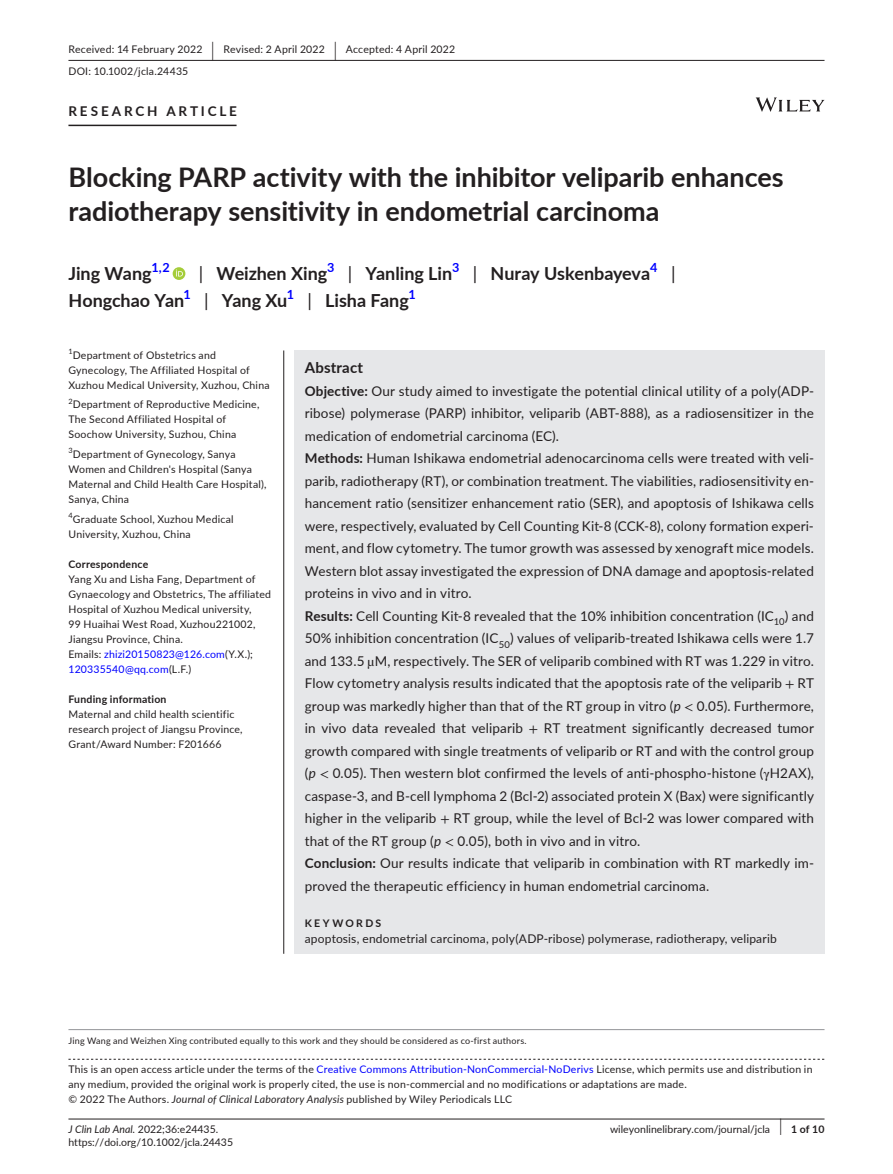
<style>
.page{position:relative;width:893px;height:1174px;background:#fff}
.page>*{position:absolute;margin:0;border:0;box-sizing:border-box;transform-origin:0 0}
.t1{font:700 27px/34.5px "Lato";letter-spacing:-.005em;color:#231f20}
.t2{font:700 18px "Lato";letter-spacing:-.005em;color:#231f20}
.t3{font:18px "Lato";color:#231f20}
.t4{font:700 15px "Lato";letter-spacing:.015em;color:#231f20}
.t5{font:13.5px/22.5px "Lato";letter-spacing:.01em;color:#231f20}
.t6{font:700 13.5px "Lato";letter-spacing:.21em;color:#231f20}
.t7{font:700 12.6px "Lato";color:#00f}
.t8{font:12px "Lato";letter-spacing:.015em;color:#231f20}
.t9{font:10.5px/15px "Lato";letter-spacing:.02em;color:#231f20}
.t10{font:10.5px "Lato";color:#231f20}
.t11{font:700 10.5px "Lato";letter-spacing:.02em;color:#231f20}
.t12{font:700 10.5px "Lato";letter-spacing:.22em;color:#231f20}
.t13{font:9px "Lato";letter-spacing:.025em;color:#231f20}
.t14{font:7.35px "Lato";color:#231f20}
.s1{font-size:19.65px}
.s2{font-weight:400}
.s3{color:#00f}
.s4{font-weight:700}
.s5{font-family:"STIX"}
.s6{font-style:italic}
.s7{font-weight:400;font-size:17.4px}
</style>
<div class="page">
<hr style="left:68px;top:1118px;width:756px;height:1px;background:#231f20">
<svg style="left:756px;top:97px;width:68px;height:15px"></svg>
<hr style="left:68px;top:60px;width:756px;height:1px;background:#231f20">
<hr style="left:68px;top:125px;width:169px;height:1px;background:#231f20">
<svg style="left:173px;top:267px;width:12px;height:13px"></svg>
<svg style="left:176px;top:269px;width:7px;height:7px"></svg>
<svg style="left:68px;top:1058px;width:756px;height:1px"></svg>
<hr style="left:68px;top:1029px;width:756px;height:1px;background:#939598">
<div style="left:294px;top:350px;width:530px;height:603px;background:#e6e7e9"></div>
<hr style="left:283px;top:350px;width:1px;height:603px;background:#231f20">
<p class="t9" style="left:68px;top:38px;width:388px;line-height:21.8px">Received: 14 February 2022 <span class="s1">|</span> Revised: 2 April 2022 <span class="s1">|</span> Accepted: 4 April 2022<br>DOI: 10.1002/jcla.24435</p>
<p class="t6" style="left:68px;top:101px;width:170px">RESEARCH ARTICLE</p>
<h1 class="t1" style="left:68px;top:159px;width:717px">Blocking PARP activity with the inhibitor veliparib enhances radiotherapy sensitivity in endometrial carcinoma</h1>
<h2 class="t2" style="left:68px;top:260px;width:85px">Jing Wang</h2>
<p class="t7" style="left:151px;top:258px;width:20px">1,2</p>
<h2 class="t2" style="left:199px;top:260px;width:130px"><span class="s2">|</span> Weizhen Xing</h2>
<p class="t7" style="left:327px;top:258px;width:9px">3</p>
<h2 class="t2" style="left:348px;top:260px;width:106px"><span class="s2">|</span> Yanling Lin</h2>
<p class="t7" style="left:452px;top:258px;width:9px">3</p>
<h2 class="t2" style="left:473px;top:260px;width:179px"><span class="s2">|</span> Nuray Uskenbayeva</h2>
<p class="t7" style="left:650px;top:258px;width:9px">4</p>
<h2 class="t3" style="left:671px;top:260px;width:6px">|</h2>
<h2 class="t2" style="left:68px;top:287px;width:117px">Hongchao Yan</h2>
<p class="t7" style="left:183px;top:285px;width:9px">1</p>
<h2 class="t2" style="left:204px;top:287px;width:85px"><span class="s2">|</span> Yang Xu</h2>
<p class="t7" style="left:287px;top:285px;width:9px">1</p>
<h2 class="t2" style="left:308px;top:287px;width:103px"><span class="s2">|</span> Lisha Fang</h2>
<p class="t7" style="left:409px;top:285px;width:9px">1</p>
<p class="t14" style="left:68px;top:346px;width:6px">1</p>
<p class="t9" style="left:68px;top:347px;width:203px;text-indent:4px">Department of Obstetrics and<br>Gynecology, The Affiliated Hospital of<br>Xuzhou Medical University, Xuzhou, China</p>
<p class="t14" style="left:68px;top:396px;width:6px">2</p>
<p class="t9" style="left:68px;top:397px;width:192px;text-indent:4px">Department of Reproductive Medicine,<br>The Second Affiliated Hospital of<br>Soochow University, Suzhou, China</p>
<p class="t9" style="left:68px;top:446px;width:199px"><sup>3</sup>Department of Gynecology, Sanya<br>Women and Children's Hospital (Sanya<br>Maternal and Child Health Care Hospital),<br>Sanya, China</p>
<p class="t9" style="left:68px;top:511px;width:167px"><sup>4</sup>Graduate School, Xuzhou Medical<br>University, Xuzhou, China</p>
<p class="t11" style="left:68px;top:556px;width:81px">Correspondence</p>
<p class="t9" style="left:68px;top:571px;width:204px">Yang Xu and Lisha Fang, Department of Gynaecology and Obstetrics, The affiliated Hospital of Xuzhou Medical university,<br>99 Huaihai West Road, Xuzhou221002, Jiangsu Province, China.<br>Emails: <span class="s3">zhizi20150823@126.com</span>(Y.X.); <span class="s3">120335540@qq.com</span>(L.F.)</p>
<p class="t11" style="left:68px;top:691px;width:100px">Funding information</p>
<p class="t9" style="left:68px;top:706px;width:176px">Maternal and child health scientific research project of Jiangsu Province,<br>Grant/Award Number: F201666</p>
<p class="t4" style="left:305px;top:356px;width:60px">Abstract</p>
<p class="t5" style="left:305px;top:379px;width:511px"><span class="s4">Objective:</span> Our study aimed to investigate the potential clinical utility of a poly(ADP&shy;ribose) polymerase (PARP) inhibitor, veliparib (ABT-888), as a radiosensitizer in the medication of endometrial carcinoma (EC).<br><span class="s4">Methods:</span> Human Ishikawa endometrial adenocarcinoma cells were treated with veli&shy;parib, radiotherapy (RT), or combination treatment. The viabilities, radiosensitivity en&shy;hancement ratio (sensitizer enhancement ratio (SER), and apoptosis of Ishikawa cells were, respectively, evaluated by Cell Counting Kit-8 (CCK-8), colony formation experi&shy;ment, and flow cytometry. The tumor growth was assessed by xenograft mice models.<br>Western blot assay investigated the expression of DNA damage and apoptosis-related proteins in vivo and in vitro.<br><span class="s4">Results:</span> Cell Counting Kit-8 revealed that the 10% inhibition concentration (IC<sub>10</sub>) and 50% inhibition concentration (IC<sub>50</sub>) values of veliparib-treated Ishikawa cells were 1.7 and 133.5 <span class="s5">µ</span>M, respectively. The SER of veliparib combined with RT was 1.229 in vitro.<br>Flow cytometry analysis results indicated that the apoptosis rate of the veliparib <span class="s5">+</span> RT group was markedly higher than that of the RT group in vitro (<span class="s6">p</span> <span class="s5">&lt;</span> 0.05). Furthermore, in vivo data revealed that veliparib <span class="s5">+</span> RT treatment significantly decreased tumor growth compared with single treatments of veliparib or RT and with the control group (<span class="s6">p</span> <span class="s5">&lt;</span> 0.05). Then western blot confirmed the levels of anti-phospho-histone (<span class="s5">γ</span>H2AX), caspase-3, and B-cell lymphoma 2 (Bcl-2) associated protein X (Bax) were significantly higher in the veliparib <span class="s5">+</span> RT group, while the level of Bcl-2 was lower compared with that of the RT group (<span class="s6">p</span> <span class="s5">&lt;</span> 0.05), both in vivo and in vitro.<br><span class="s4">Conclusion:</span> Our results indicate that veliparib in combination with RT markedly im&shy;proved the therapeutic efficiency in human endometrial carcinoma.</p>
<p class="t12" style="left:305px;top:915px;width:78px">KEYWORDS</p>
<p class="t8" style="left:305px;top:930px;width:473px">apoptosis, endometrial carcinoma, poly(ADP-ribose) polymerase, radiotherapy, veliparib</p>
<p class="t13" style="left:68px;top:1033px;width:460px">Jing Wang and Weizhen Xing contributed equally to this work and they should be considered as co-first authors.</p>
<p class="t9" style="left:68px;top:1061px;width:746px">This is an open access article under the terms of the <span class="s3">Creative Commons Attribution-NonCommercial-NoDerivs</span> License, which permits use and distribution in any medium, provided the original work is properly cited, the use is non-commercial and no modifications or adaptations are made.<br>© 2022 The Authors. <span class="s6">Journal of Clinical Laboratory Analysis</span> published by Wiley Periodicals LLC</p>
<p class="t10" style="left:68px;top:1121px;width:151px"><span class="s6">J Clin Lab Anal.</span> 2022;36:e24435.</p>
<p class="t11" style="left:779px;top:1121px;width:46px"><span class="s7">|</span> 1 of 10</p>
<p class="t10" style="left:68px;top:1135px;width:166px">https://doi.org/10.1002/jcla.24435</p>
<p class="t10" style="left:610px;top:1121px;width:162px">wileyonlinelibrary.com/journal/jcla</p>
</div>
